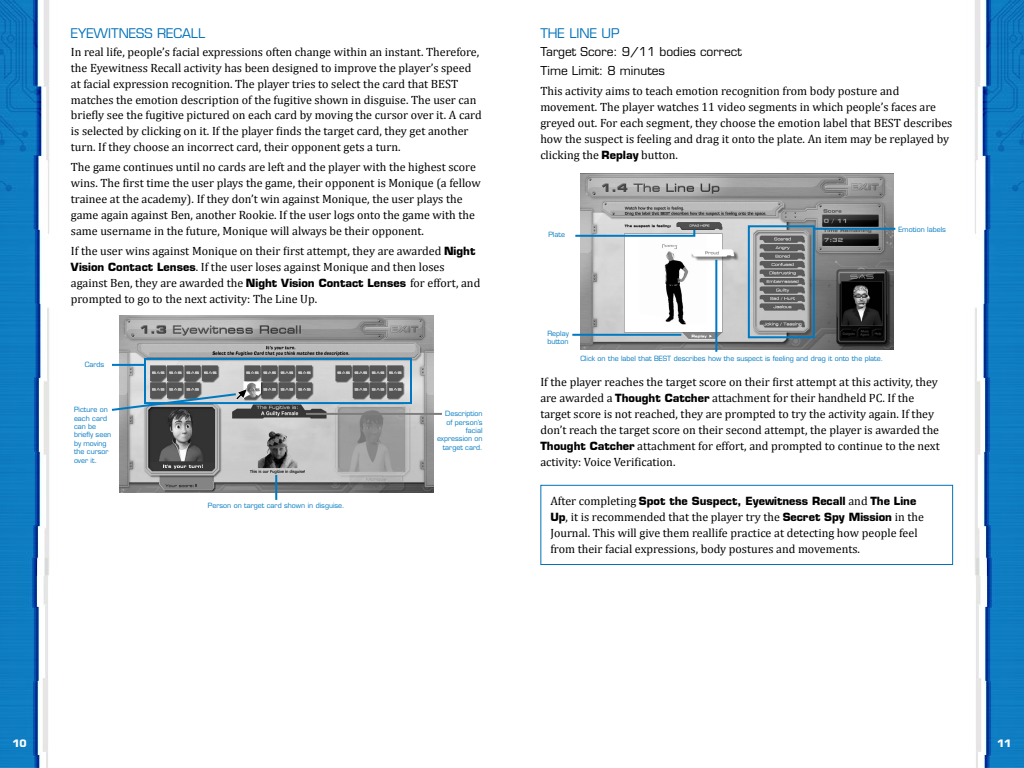
<style>
.page{position:relative;width:1024px;height:768px;background:#fff}
.page>*{position:absolute;margin:0;border:0;box-sizing:border-box;transform-origin:0 0}
.t1{font:13px "Eurostile LT Std";color:#0071b9}
.t2{font:12px/16px "Cambria";color:#000}
.t3{font:12px/19.5px "Eurostile LT Std";color:#000}
.t4{font:700 11px "Eurostile LT Std";color:#000}
.t5{font:700 10px "Eurostile LT Std";color:#fff}
.t6{font:7px/8.4px "Eurostile LT Std";color:#0079c1}
.s1{font-family:"Eurostile LT Std";font-weight:700;font-size:11px}
.s2{font-family:"Cambria";font-weight:400;font-size:12px}
</style>
<div class="page">
<img style="left:0;top:0;width:1024px;height:768px">
<img style="left:120px;top:316px;width:314px;height:177px">
<svg style="left:110px;top:357px;width:303px;height:55px"></svg>
<hr style="left:306px;top:413px;width:136px;height:2px;background:#7d7d7d">
<hr style="left:275px;top:475px;width:2px;height:25px;background:#0079c1">
<img style="left:580px;top:174px;width:313px;height:175px">
<svg style="left:747px;top:224px;width:69px;height:115px"></svg>
<hr style="left:814px;top:228px;width:81px;height:2px;background:#0079c1">
<svg style="left:573px;top:228px;width:123px;height:10px"></svg>
<hr style="left:572px;top:334px;width:109px;height:2px;background:#0079c1">
<hr style="left:715px;top:260px;width:2px;height:92px;background:#0079c1">
<div style="left:540px;top:485px;width:413px;height:80px;border:1px solid #0071b9"></div>
<p class="t1" style="left:71px;top:26px;width:136px">EYEWITNESS RECALL</p>
<p class="t2" style="left:71px;top:43px;width:412px">In real life, people’s facial expressions often change within an instant. Therefore, the Eyewitness Recall activity has been designed to improve the player’s speed at facial expression recognition. The player tries to select the card that BEST matches the emotion description of the fugitive shown in disguise. The user can briefly see the fugitive pictured on each card by moving the cursor over it. A card is selected by clicking on it. If the player finds the target card, they get another turn. If they choose an incorrect card, their opponent gets a turn.</p>
<p class="t2" style="left:71px;top:159px;width:412px">The game continues until no cards are left and the player with the highest score wins. The first time the user plays the game, their opponent is Monique (a fellow trainee at the academy). If they don’t win against Monique, the user plays the game again against Ben, another Rookie. If the user logs onto the game with the same username in the future, Monique will always be their opponent.</p>
<p class="t2" style="left:71px;top:242px;width:411px">If the user wins against Monique on their first attempt, they are awarded <span class="s1">Night Vision Contact Lenses</span>. If the user loses against Monique and then loses against Ben, they are awarded the <span class="s1">Night Vision Contact Lenses</span> for effort, and prompted to go to the next activity: The Line Up.</p>
<p class="t6" style="left:85px;top:360px;width:21px">Cards</p>
<p class="t6" style="left:74px;top:405px;width:39px">Picture on each card can be briefly seen by moving the cursor over it.</p>
<p class="t6" style="left:208px;top:502px;width:136px">Person on target card shown in disguise.</p>
<p class="t6" style="left:437px;top:409px;width:47px;text-align:right">Description<br>of person’s facial expression on target card.</p>
<p class="t1" style="left:540px;top:26px;width:81px">THE LINE UP</p>
<p class="t3" style="left:540px;top:41px;width:203px">Target Score: 9/11 bodies correct<br>Time Limit: 8 minutes</p>
<p class="t2" style="left:540px;top:82px;width:414px">This activity aims to teach emotion recognition from body posture and movement. The player watches 11 video segments in which people’s faces are greyed out. For each segment, they choose the emotion label that BEST describes how the suspect is feeling and drag it onto the plate. An item may be replayed by clicking the <span class="s1">Replay</span> button.</p>
<p class="t6" style="left:548px;top:230px;width:18px">Plate</p>
<p class="t6" style="left:898px;top:225px;width:49px">Emotion labels</p>
<p class="t6" style="left:547px;top:329px;width:23px">Replay button</p>
<p class="t2" style="left:540px;top:374px;width:401px">If the player reaches the target score on their first attempt at this activity, they are awarded a <span class="s1">Thought Catcher</span> attachment for their handheld PC. If the target score is not reached, they are prompted to try the activity again. If they don’t reach the target score on their second attempt, the player is awarded the <span class="s1">Thought Catcher</span> attachment for effort, and prompted to continue to the next activity: Voice Verification.</p>
<p class="t4" style="left:550px;top:494px;width:368px"><span class="s2">After completing</span> Spot the Suspect, Eyewitness Recall <span class="s2">and</span> The Line</p>
<p class="t2" style="left:550px;top:509px;width:375px"><span class="s1">Up</span>, it is recommended that the player try the <span class="s1">Secret Spy Mission</span> in the<br>Journal. This will give them reallife practice at detecting how people feel from their facial expressions, body postures and movements.</p>
<p class="t6" style="left:580px;top:354px;width:303px">Click on the label that BEST describes how the suspect is feeling and drag it onto the plate.</p>
<p class="t5" style="left:12px;top:737px;width:16px">10</p>
<p class="t5" style="left:997px;top:737px;width:16px">11</p>
</div>
